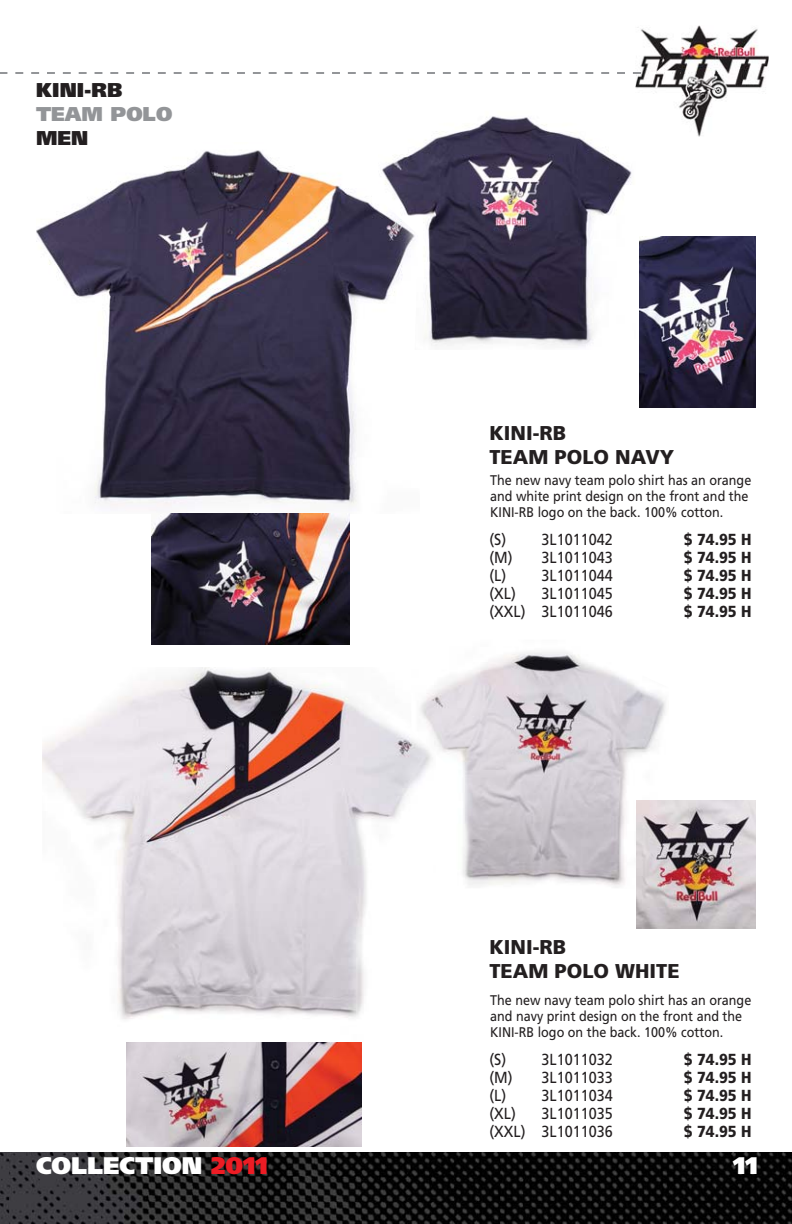
<style>
.page{position:relative;width:792px;height:1224px;background:#fff}
.page>*{position:absolute;margin:0;border:0;box-sizing:border-box;transform-origin:0 0}
.t1{font:900 24px "Frutiger";color:#fff}
.t2{font:900 20px/24px "Frutiger";color:#231f20}
.t3{font:900 20px "Frutiger";color:#231f20}
.t4{font:900 20px "Frutiger";color:#939598}
.t5{font:16px "Frutiger";color:#231f20;scale:.9 1}
.t6{font:900 16px "Frutiger";color:#231f20;scale:.9 1}
.t7{font:14px/16px "Frutiger";color:#231f20;scale:.9 1}
.s1{color:#ed1c24}
</style>
<div class="page">
<svg style="left:617px;top:72px;width:8px;height:2px"></svg>
<svg style="left:601px;top:72px;width:8px;height:2px"></svg>
<svg style="left:585px;top:72px;width:8px;height:2px"></svg>
<svg style="left:570px;top:72px;width:7px;height:2px"></svg>
<svg style="left:554px;top:72px;width:8px;height:2px"></svg>
<svg style="left:538px;top:72px;width:8px;height:2px"></svg>
<svg style="left:522px;top:72px;width:8px;height:2px"></svg>
<svg style="left:506px;top:72px;width:8px;height:2px"></svg>
<svg style="left:490px;top:72px;width:8px;height:2px"></svg>
<svg style="left:475px;top:72px;width:7px;height:2px"></svg>
<svg style="left:459px;top:72px;width:8px;height:2px"></svg>
<svg style="left:443px;top:72px;width:8px;height:2px"></svg>
<svg style="left:427px;top:72px;width:8px;height:2px"></svg>
<svg style="left:411px;top:72px;width:8px;height:2px"></svg>
<svg style="left:395px;top:72px;width:8px;height:2px"></svg>
<svg style="left:380px;top:72px;width:7px;height:2px"></svg>
<svg style="left:364px;top:72px;width:8px;height:2px"></svg>
<svg style="left:348px;top:72px;width:8px;height:2px"></svg>
<svg style="left:332px;top:72px;width:8px;height:2px"></svg>
<svg style="left:316px;top:72px;width:8px;height:2px"></svg>
<svg style="left:300px;top:72px;width:8px;height:2px"></svg>
<svg style="left:285px;top:72px;width:7px;height:2px"></svg>
<svg style="left:269px;top:72px;width:8px;height:2px"></svg>
<svg style="left:253px;top:72px;width:8px;height:2px"></svg>
<svg style="left:237px;top:72px;width:8px;height:2px"></svg>
<svg style="left:221px;top:72px;width:8px;height:2px"></svg>
<svg style="left:205px;top:72px;width:8px;height:2px"></svg>
<svg style="left:190px;top:72px;width:7px;height:2px"></svg>
<svg style="left:174px;top:72px;width:8px;height:2px"></svg>
<svg style="left:158px;top:72px;width:8px;height:2px"></svg>
<svg style="left:142px;top:72px;width:8px;height:2px"></svg>
<svg style="left:126px;top:72px;width:8px;height:2px"></svg>
<svg style="left:110px;top:72px;width:8px;height:2px"></svg>
<svg style="left:95px;top:72px;width:7px;height:2px"></svg>
<svg style="left:79px;top:72px;width:8px;height:2px"></svg>
<svg style="left:63px;top:72px;width:8px;height:2px"></svg>
<svg style="left:47px;top:72px;width:8px;height:2px"></svg>
<svg style="left:31px;top:72px;width:8px;height:2px"></svg>
<svg style="left:15px;top:72px;width:8px;height:2px"></svg>
<svg style="left:0;top:72px;width:7px;height:2px"></svg>
<img style="left:0;top:1152px;width:792px;height:72px">
<img style="left:635px;top:25px;width:134px;height:112px">
<img style="left:635px;top:72px;width:85px;height:2px">
<img style="left:43px;top:668px;width:368px;height:351px">
<img style="left:411px;top:652px;width:255px;height:235px">
<img style="left:36px;top:150px;width:342px;height:356px">
<img style="left:378px;top:111px;width:258px;height:235px">
<img style="left:152px;top:514px;width:197px;height:131px">
<img style="left:640px;top:236px;width:116px;height:171px">
<img style="left:636px;top:800px;width:120px;height:129px">
<img style="left:126px;top:1043px;width:235px;height:103px">
<h2 class="t3" style="left:36px;top:82px;width:88px">KINI-RB</h2>
<h2 class="t4" style="left:36px;top:106px;width:138px">TEAM POLO</h2>
<h2 class="t3" style="left:36px;top:130px;width:54px">MEN</h2>
<h2 class="t2" style="left:490px;top:422px;width:186px">KINI-RB<br>TEAM POLO NAVY</h2>
<p class="t7" style="left:490px;top:473px;width:292px">The new navy team polo shirt has an orange and white print design on the front and the<br>KINI-RB logo on the back. 100% cotton.</p>
<p class="t5" style="left:490px;top:533px;width:138px">(S) 3L1011042</p>
<p class="t6" style="left:684px;top:533px;width:77px">$ 74.95 H</p>
<p class="t5" style="left:490px;top:551px;width:138px">(M) 3L1011043</p>
<p class="t6" style="left:684px;top:551px;width:77px">$ 74.95 H</p>
<p class="t5" style="left:490px;top:569px;width:138px">(L) 3L1011044</p>
<p class="t6" style="left:684px;top:569px;width:77px">$ 74.95 H</p>
<p class="t5" style="left:490px;top:587px;width:31px">(XL)</p>
<p class="t5" style="left:542px;top:587px;width:81px">3L1011045</p>
<p class="t6" style="left:684px;top:587px;width:77px">$ 74.95 H</p>
<p class="t5" style="left:490px;top:605px;width:138px">(XXL) 3L1011046</p>
<p class="t6" style="left:684px;top:605px;width:77px">$ 74.95 H</p>
<h2 class="t2" style="left:490px;top:937px;width:192px">KINI-RB<br>TEAM POLO WHITE</h2>
<p class="t7" style="left:490px;top:993px;width:292px">The new navy team polo shirt has an orange and navy print design on the front and the<br>KINI-RB logo on the back. 100% cotton.</p>
<p class="t5" style="left:490px;top:1053px;width:138px">(S) 3L1011032</p>
<p class="t6" style="left:684px;top:1053px;width:77px">$ 74.95 H</p>
<p class="t5" style="left:490px;top:1071px;width:138px">(M) 3L1011033</p>
<p class="t6" style="left:684px;top:1071px;width:77px">$ 74.95 H</p>
<p class="t5" style="left:490px;top:1089px;width:138px">(L) 3L1011034</p>
<p class="t6" style="left:684px;top:1089px;width:77px">$ 74.95 H</p>
<p class="t5" style="left:490px;top:1107px;width:31px">(XL)</p>
<p class="t5" style="left:542px;top:1107px;width:81px">3L1011035</p>
<p class="t6" style="left:684px;top:1107px;width:77px">$ 74.95 H</p>
<p class="t5" style="left:490px;top:1125px;width:138px">(XXL) 3L1011036</p>
<p class="t6" style="left:684px;top:1125px;width:77px">$ 74.95 H</p>
<h1 class="t1" style="left:36px;top:1156px;width:234px">COLLECTION <span class="s1">2011</span></h1>
<h1 class="t1" style="left:733px;top:1156px;width:26px">11</h1>
</div>
